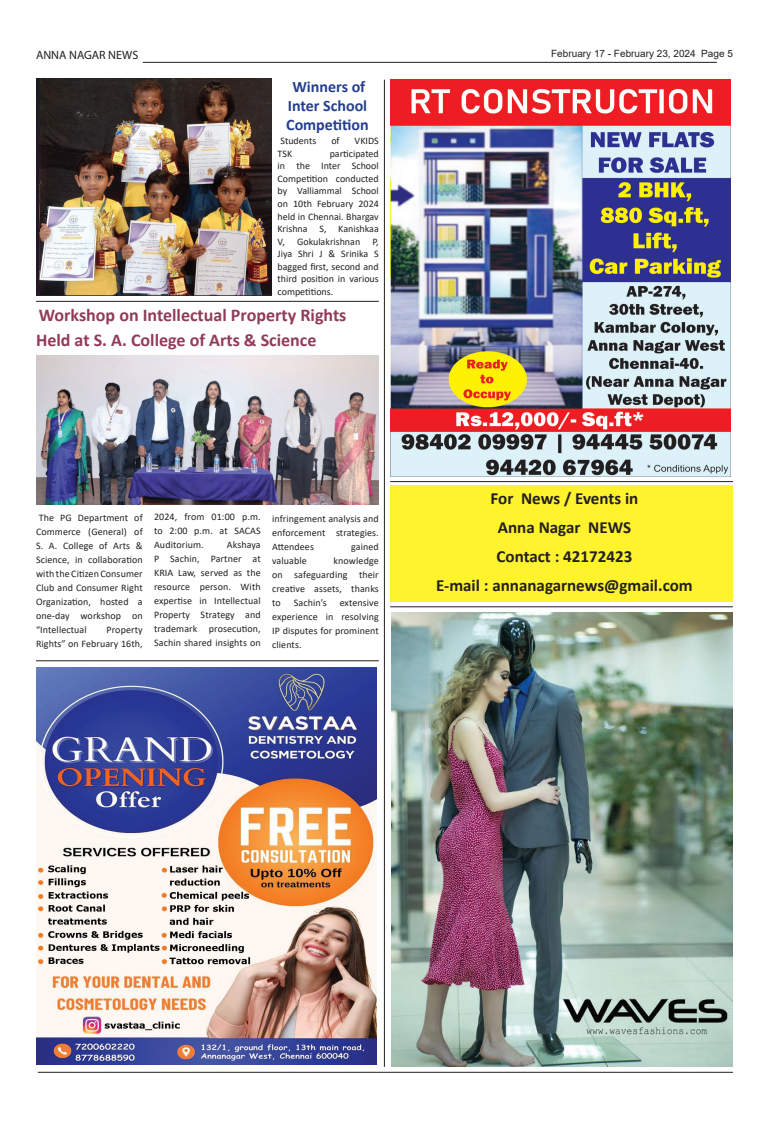
<style>
.page{position:relative;width:769px;height:1123px;background:#fff}
.page>*{position:absolute;margin:0;border:0;box-sizing:border-box;transform-origin:0 0}
.body-1{font:700 18px/25px "Calibri";color:#913b58}
.body-1-2{font:700 17px "Calibri";color:#231f20}
.body-1-3{font:700 16px/19px "Calibri";color:#253f8e;text-align:center}
.body-1-4{font:12px "Myriad Pro";color:#231f20}
.body-1-5{font:10px/14px "Calibri";letter-spacing:.01em;color:#231f20;text-align:justify}
.t1{font:10px "Arial";color:#231f20}
</style>
<div class="page">
<hr style="left:143px;top:62px;width:573px;height:1px;background:#231f20">
<hr style="left:38px;top:1071px;width:694px;height:1px;background:#231f20">
<div style="left:390px;top:485px;width:342px;height:117px;background:#fff32e"></div>
<img style="left:36px;top:667px;width:340px;height:397px">
<img style="left:390px;top:80px;width:340px;height:397px">
<img style="left:391px;top:612px;width:341px;height:454px">
<hr style="left:384px;top:80px;width:1px;height:986px;background:#231f20">
<img style="left:36px;top:79px;width:236px;height:217px">
<hr style="left:36px;top:301px;width:342px;height:1px;background:#231f20">
<hr style="left:36px;top:660px;width:342px;height:1px;background:#231f20">
<hr style="left:390px;top:606px;width:342px;height:1px;background:#231f20">
<hr style="left:390px;top:481px;width:342px;height:1px;background:#231f20">
<img style="left:36px;top:355px;width:342px;height:150px">
<p class="body-1-4" style="left:36px;top:48px;width:104px">ANNA NAGAR NEWS</p>
<p class="body-1-3" style="left:286px;top:77px;width:84px">Winners of<br>Inter School<br>Competition</p>
<p class="body-1-5" style="left:280px;top:134px;width:37px">Students</p>
<p class="body-1-5" style="left:331px;top:134px;width:10px">of</p>
<p class="body-1-5" style="left:354px;top:134px;width:26px">VKIDS</p>
<p class="body-1-5" style="left:277px;top:146px;width:16px">TSK</p>
<p class="body-1-5" style="left:277px;top:147px;width:103px;line-height:12.5px;text-indent:52px">participated in the Inter School Competition conducted by Valliammal School on 10th February 2024 held in Chennai. Bhargav Krishna S, Kanishkaa V, Gokulakrishnan P, Jiya Shri J &amp; Srinika S bagged first, second and third position in various competitions.</p>
<p class="body-1" style="left:36px;top:302px;width:312px">Workshop on Intellectual Property Rights<br>Held at S. A. College of Arts &amp; Science</p>
<p class="body-1-5" style="left:36px;top:510px;width:108px">The PG Department of Commerce (General) of S. A. College of Arts &amp; Science, in collaboration with the Citizen Consumer Club and Consumer Right Organization, hosted a one-day workshop on “Intellectual</p>
<p class="body-1-5" style="left:36px;top:622px;width:108px;text-align:right">Property<br>Rights” on February 16th,</p>
<p class="body-1-5" style="left:154px;top:509px;width:108px">2024, from 01:00 p.m. to 2:00 p.m. at SACAS Auditorium.</p>
<p class="body-1-5" style="left:154px;top:537px;width:108px;text-indent:73px">Akshaya P Sachin, Partner at KRIA Law, served as the resource person. With expertise in Intellectual Property Strategy and trademark prosecution, Sachin shared insights on</p>
<p class="body-1-5" style="left:272px;top:511px;width:108px">infringement analysis and enforcement strategies.<br>Attendees</p>
<p class="body-1-5" style="left:351px;top:539px;width:29px">gained</p>
<p class="body-1-5" style="left:272px;top:553px;width:108px;text-indent:61px">knowledge on safeguarding their creative assets, thanks to</p>
<p class="body-1-5" style="left:272px;top:553px;width:36px">valuable</p>
<p class="body-1-5" style="left:293px;top:595px;width:34px">Sachin’s</p>
<p class="body-1-5" style="left:272px;top:595px;width:108px;text-indent:67px">extensive experience in resolving IP disputes for prominent clients.</p>
<p class="t1" style="left:551px;top:47px;width:183px">February 17 - February 23, 2024 Page 5</p>
<p class="body-1-2" style="left:490px;top:486px;width:149px">For News / Events in</p>
<p class="body-1-2" style="left:497px;top:515px;width:135px">Anna Nagar NEWS</p>
<p class="body-1-2" style="left:496px;top:544px;width:137px">Contact : 42172423</p>
<p class="body-1-2" style="left:436px;top:573px;width:258px">E-mail : annanagarnews@gmail.com</p>
</div>
